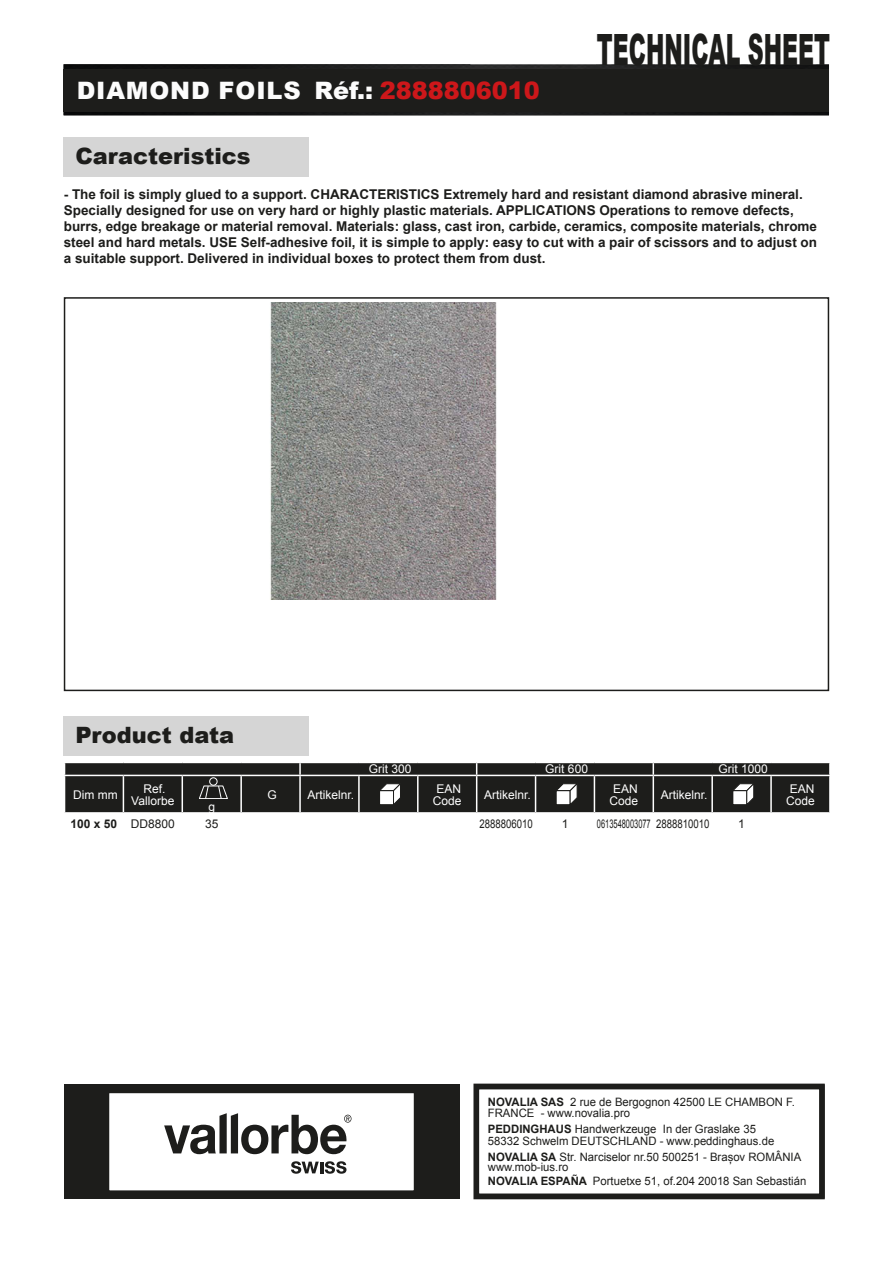
<style>
.page{position:relative;width:893px;height:1263px;background:#fff}
.page>*{position:absolute;margin:0;border:0;box-sizing:border-box;transform-origin:0 0}
.t1{font:900 43.2px "Arial";color:#1d1d1b;scale:.51 1}
.t2{font:900 24px "Arial";color:#fcfcfc}
.t3{font:900 22.5px "Arial";color:#1d1d1b}
.t4{font:700 13.5px/16.2px "Arial";color:#1d1d1b}
.t5{font:12.9px/14.2px "Arial";color:#1d1d1b}
.t6{font:700 12.9px "Arial";color:#1d1d1b}
.t7{font:12px/12px "Arial";color:#fff;text-align:center}
.t8{font:12px "Arial";color:#1d1d1b;scale:.62 1}
.t9{font:700 12px "Arial";color:#1d1d1b}
.t10{font:12px "Arial";color:#1d1d1b;scale:.8 1}
.t11{font:12px "Arial";color:#1d1d1b}
.t12{font:11.55px/11.6px "Arial";color:#1d1d1b}
.s1{color:#cd171a}
.s2{font-weight:400}
.s3{font-weight:700}
</style>
<div class="page">
<img style="left:64px;top:64px;width:765px;height:51px">
<div style="left:64px;top:1084px;width:395px;height:115px;background:#1d1d1b"></div>
<div style="left:64px;top:69px;width:765px;height:43px;background:#1d1d1b"></div>
<div style="left:64px;top:137px;width:245px;height:40px;background:#d5d5d5"></div>
<div style="left:64px;top:297px;width:765px;height:394px;border:2px solid #1d1d1b"></div>
<div style="left:64px;top:716px;width:245px;height:40px;background:#d5d5d5"></div>
<svg style="left:64px;top:762px;width:766px;height:51px;background:#373735"></svg>
<img style="left:270px;top:302px;width:227px;height:298px">
<div style="left:473px;top:1084px;width:352px;height:115px;border:6px solid #1d1d1b"></div>
<div style="left:107px;top:1090px;width:309px;height:103px;background:#fff"></div>
<div style="left:104px;top:1088px;width:315px;height:108px;border:5px solid #1d1d1b"></div>
<svg style="left:164px;top:1113px;width:187px;height:41px"></svg>
<svg style="left:291px;top:1161px;width:55px;height:13px"></svg>
<h2 class="t2" style="left:77px;top:73px;width:465px">DIAMOND FOILS Réf.: <span class="s1">2888806010</span></h2>
<h1 class="t1" style="left:597px;top:18px;width:458px">TECHNICAL SHEET</h1>
<h3 class="t3" style="left:75px;top:140px;width:177px">Caracteristics</h3>
<p class="t4" style="left:64px;top:186px;width:755px">- The foil is simply glued to a support. CHARACTERISTICS Extremely hard and resistant diamond abrasive mineral.<br>Specially designed for use on very hard or highly plastic materials. APPLICATIONS Operations to remove defects, burrs, edge breakage or material removal. Materials: glass, cast iron, carbide, ceramics, composite materials, chrome steel and hard metals. USE Self-adhesive foil, it is simple to apply: easy to cut with a pair of scissors and to adjust on a suitable support. Delivered in individual boxes to protect them from dust.</p>
<h3 class="t3" style="left:75px;top:719px;width:160px">Product data</h3>
<p class="t7" style="left:73px;top:788px;width:46px">Dim mm</p>
<p class="t7" style="left:131px;top:782px;width:45px">Ref.<br>Vallorbe</p>
<p class="t7" style="left:208px;top:800px;width:8px">g</p>
<p class="t7" style="left:369px;top:763px;width:44px">Grit 300</p>
<p class="t7" style="left:545px;top:763px;width:44px">Grit 600</p>
<p class="t7" style="left:719px;top:763px;width:51px">Grit 1000</p>
<p class="t7" style="left:268px;top:788px;width:11px">G</p>
<p class="t7" style="left:307px;top:788px;width:48px">Artikelnr.</p>
<p class="t7" style="left:433px;top:782px;width:30px">EAN<br>Code</p>
<p class="t7" style="left:484px;top:788px;width:48px">Artikelnr.</p>
<p class="t7" style="left:609px;top:782px;width:30px">EAN<br>Code</p>
<p class="t7" style="left:661px;top:788px;width:48px">Artikelnr.</p>
<p class="t7" style="left:786px;top:782px;width:30px">EAN<br>Code</p>
<p class="t9" style="left:71px;top:815px;width:106px">100 x 50 <span class="s2">DD8800</span></p>
<p class="t11" style="left:205px;top:815px;width:15px">35</p>
<p class="t10" style="left:479px;top:815px;width:68px">2888806010</p>
<p class="t11" style="left:562px;top:815px;width:8px">1</p>
<p class="t8" style="left:597px;top:815px;width:183px">0613548003077 2888810010</p>
<p class="t11" style="left:738px;top:815px;width:8px">1</p>
<p class="t12" style="left:488px;top:1096px;width:309px"><span class="s3">NOVALIA SAS</span> 2 rue de Bergognon 42500 LE CHAMBON F.<br>FRANCE - www.novalia.pro</p>
<p class="t12" style="left:488px;top:1123px;width:288px"><span class="s3">PEDDINGHAUS</span> Handwerkzeuge In der Graslake 35<br>58332 Schwelm DEUTSCHLAND - www.peddinghaus.de</p>
<p class="t12" style="left:488px;top:1151px;width:315px;line-height:10.2px"><span class="s3">NOVALIA SA</span> Str. Narciselor nr.50 500251 - Brașov ROMÂNIA www.mob-ius.ro</p>
<p class="t12" style="left:488px;top:1175px;width:320px"><span class="s3">NOVALIA ESPAÑA</span> Portuetxe 51, of.204 20018 San Sebastián</p>
<p class="t6" style="left:504px;top:1105px;width:86px">NOVALIA SAS</p>
<p class="t5" style="left:504px;top:1121px;width:181px">2 rue de Bergognon 42500<br>LE CHAMBON FEUGEROLLES<br>FRANCE<br>www.novalia.pro</p>
</div>
